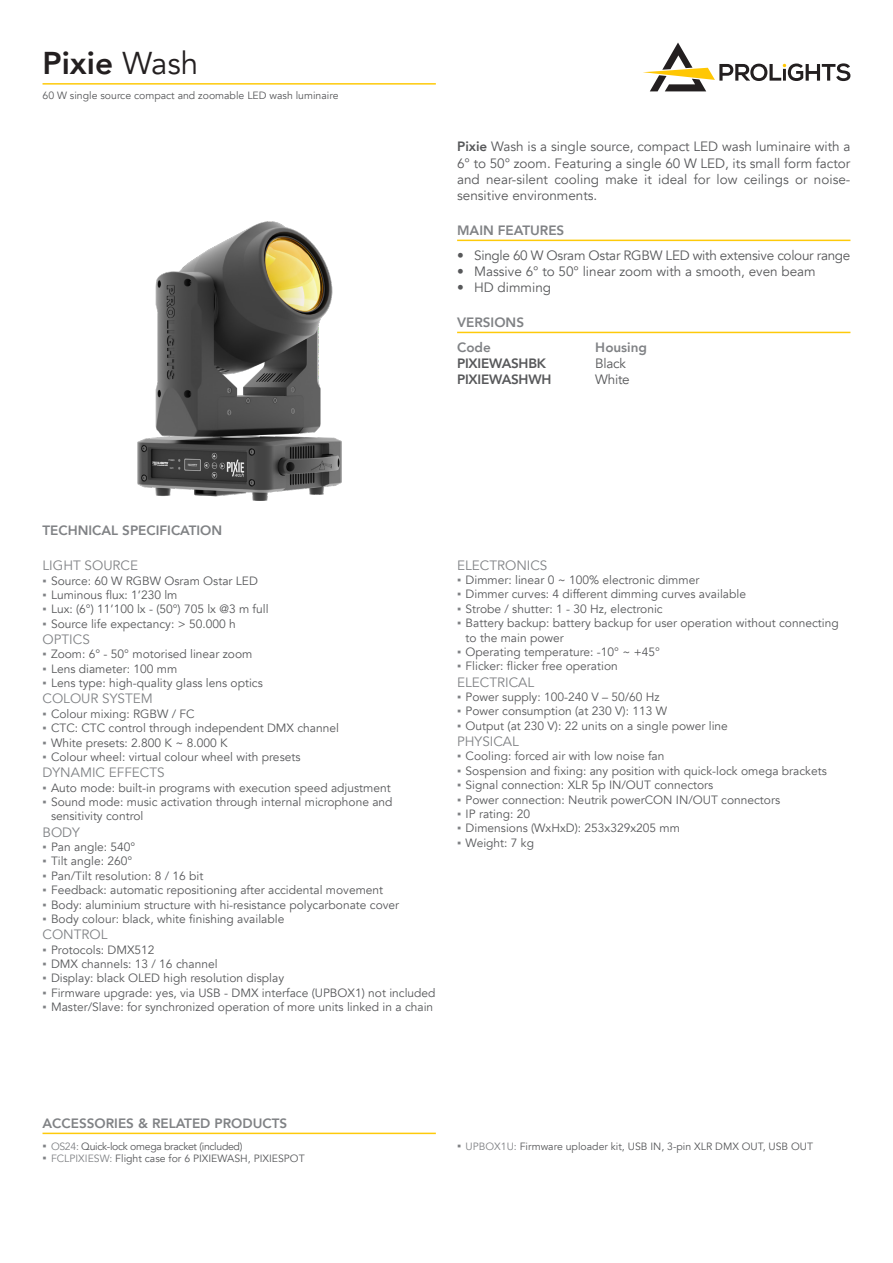
<style>
.page{position:relative;width:893px;height:1263px;background:#fff}
.page>*{position:absolute;margin:0;border:0;box-sizing:border-box;transform-origin:0 0}
.CODICE_PRODOTTO{font:800 31.5px "Avenir";color:#231f20}
.CONCEPT{font:13.5px/16.2px "Avenir";color:#57585a;text-align:justify}
.OVER_SEZIONI{font:13.5px "Avenir";color:#808285}
.t1{font:800 13.5px "Avenir";color:#808285}
.CONCEPT-2{font:13.5px "Avenir";letter-spacing:-.02em;color:#57585a}
.FEATURES{font:800 13.5px "Avenir";letter-spacing:-.02em;color:#57585a}
.FEATURES-2{font:13.5px "Avenir";letter-spacing:-.02em;color:#57585a}
.t2{font:12px/14.4px "Avenir";color:#57585a}
.t3{font:10.5px "Avenir";color:#57585a}
.t4{font:10.5px "Avenir";letter-spacing:-.03em;color:#57585a}
.s1{font-weight:400}
.s2{font-weight:800}
.s3{font-family:"Arial";color:#808285}
.s4{font-family:"Arial";font-size:12px;color:#808285}
.s5{color:#808285}
</style>
<div class="page">
<svg style="left:643px;top:43px;width:207px;height:48px"></svg>
<hr style="left:43px;top:1132px;width:393px;height:2px;background:#feca0a">
<hr style="left:43px;top:83px;width:393px;height:2px;background:#feca0a">
<img style="left:137px;top:221px;width:204px;height:280px">
<hr style="left:457px;top:240px;width:393px;height:1px;background:#feca0a">
<hr style="left:457px;top:332px;width:393px;height:1px;background:#feca0a">
<p class="CODICE_PRODOTTO" style="left:43px;top:39px;width:157px">Pixie <span class="s1">Wash</span></p>
<p class="t3" style="left:43px;top:89px;width:298px">60 W single source compact and zoomable LED wash luminaire</p>
<p class="CONCEPT" style="left:457px;top:139px;width:395px"><span class="s2">Pixie</span> Wash is a single source, compact LED wash luminaire with a 6° to 50° zoom. Featuring a single 60 W LED, its small form factor and near-silent cooling make it ideal for low ceilings or noise&shy;sensitive environments.</p>
<p class="t1" style="left:457px;top:220px;width:109px">MAIN FEATURES</p>
<p class="CONCEPT-2" style="left:457px;top:247px;width:395px">• Single 60 W Osram Ostar RGBW LED with extensive colour range</p>
<p class="CONCEPT" style="left:457px;top:264px;width:360px">• Massive 6° to 50° linear zoom with a smooth, even beam</p>
<p class="CONCEPT" style="left:457px;top:280px;width:95px">• HD dimming</p>
<p class="t1" style="left:457px;top:312px;width:69px">VERSIONS</p>
<p class="t1" style="left:457px;top:337px;width:35px">Code</p>
<p class="FEATURES" style="left:457px;top:353px;width:90px">PIXIEWASHBK</p>
<p class="FEATURES" style="left:457px;top:369px;width:96px">PIXIEWASHWH</p>
<p class="t1" style="left:595px;top:337px;width:53px">Housing</p>
<p class="FEATURES-2" style="left:595px;top:355px;width:32px">Black</p>
<p class="FEATURES-2" style="left:595px;top:372px;width:36px">White</p>
<p class="t1" style="left:43px;top:520px;width:181px">TECHNICAL SPECIFICATION</p>
<p class="OVER_SEZIONI" style="left:43px;top:557px;width:97px">LIGHT SOURCE</p>
<p class="t2" style="left:43px;top:573px;width:217px"><span class="s3">▪</span> Source: 60 W RGBW Osram Ostar LED</p>
<p class="t2" style="left:43px;top:588px;width:137px"><span class="s3">▪</span> Luminous flux: 1’230 lm</p>
<p class="t2" style="left:43px;top:602px;width:228px"><span class="s3">▪</span> Lux: (6°) 11’100 lx - (50°) 705 lx @3 m full</p>
<p class="t2" style="left:43px;top:617px;width:195px"><span class="s3">▪</span> Source life expectancy: &gt; 50.000 h</p>
<p class="OVER_SEZIONI" style="left:43px;top:631px;width:49px">OPTICS</p>
<p class="t2" style="left:43px;top:647px;width:211px"><span class="s3">▪</span> Zoom: 6° - 50° motorised linear zoom</p>
<p class="t2" style="left:43px;top:662px;width:136px"><span class="s3">▪</span> Lens diameter: 100 mm</p>
<p class="t2" style="left:43px;top:676px;width:222px"><span class="s3">▪</span> Lens type: high-quality glass lens optics</p>
<p class="OVER_SEZIONI" style="left:43px;top:691px;width:112px">COLOUR SYSTEM</p>
<p class="t2" style="left:43px;top:707px;width:154px"><span class="s3">▪</span> Colour mixing: RGBW / FC</p>
<p class="t2" style="left:43px;top:721px;width:298px"><span class="s3">▪</span> CTC: CTC control through independent DMX channel</p>
<p class="t2" style="left:43px;top:735px;width:187px"><span class="s3">▪</span> White presets: 2.800 K ~ 8.000 K</p>
<p class="t2" style="left:43px;top:750px;width:260px"><span class="s3">▪</span> Colour wheel: virtual colour wheel with presets</p>
<p class="OVER_SEZIONI" style="left:43px;top:764px;width:124px">DYNAMIC EFFECTS</p>
<p class="t2" style="left:43px;top:780px;width:350px"><span class="s3">▪</span> Auto mode: built-in programs with execution speed adjustment</p>
<p class="t2" style="left:51px;top:795px;width:343px;text-indent:-9px"><span class="s3">▪</span> Sound mode: music activation through internal microphone and sensitivity control</p>
<p class="OVER_SEZIONI" style="left:43px;top:824px;width:39px">BODY</p>
<p class="t2" style="left:43px;top:840px;width:94px"><span class="s3">▪</span> Pan angle: 540°</p>
<p class="t2" style="left:43px;top:854px;width:91px"><span class="s3">▪</span> Tilt angle: 260°</p>
<p class="t2" style="left:43px;top:869px;width:162px"><span class="s3">▪</span> Pan/Tilt resolution: 8 / 16 bit</p>
<p class="t2" style="left:43px;top:883px;width:342px"><span class="s3">▪</span> Feedback: automatic repositioning after accidental movement</p>
<p class="t2" style="left:43px;top:897px;width:358px"><span class="s3">▪</span> Body: aluminium structure with hi-resistance polycarbonate cover</p>
<p class="t2" style="left:43px;top:912px;width:243px"><span class="s3">▪</span> Body colour: black, white finishing available</p>
<p class="OVER_SEZIONI" style="left:43px;top:926px;width:67px">CONTROL</p>
<p class="t2" style="left:43px;top:942px;width:114px"><span class="s3">▪</span> Protocols: DMX512</p>
<p class="t2" style="left:43px;top:957px;width:177px"><span class="s3">▪</span> DMX channels: 13 / 16 channel</p>
<p class="t2" style="left:43px;top:971px;width:243px"><span class="s3">▪</span> Display: black OLED high resolution display</p>
<p class="t2" style="left:43px;top:986px;width:395px"><span class="s3">▪</span> Firmware upgrade: yes, via USB - DMX interface (UPBOX1) not included</p>
<p class="t2" style="left:43px;top:1000px;width:392px"><span class="s3">▪</span> Master/Slave: for synchronized operation of more units linked in a chain</p>
<p class="OVER_SEZIONI" style="left:457px;top:557px;width:92px">ELECTRONICS</p>
<p class="t2" style="left:457px;top:573px;width:244px"><span class="s3">▪</span> Dimmer: linear 0 ~ 100% electronic dimmer</p>
<p class="t2" style="left:457px;top:587px;width:290px"><span class="s3">▪</span> Dimmer curves: 4 different dimming curves available</p>
<p class="t2" style="left:457px;top:602px;width:207px"><span class="s3">▪</span> Strobe / shutter: 1 - 30 Hz, electronic</p>
<p class="t2" style="left:466px;top:616px;width:375px;text-indent:-9px"><span class="s3">▪</span> Battery backup: battery backup for user operation without connecting to the main power</p>
<p class="t2" style="left:457px;top:645px;width:204px"><span class="s3">▪</span> Operating temperature: -10° ~ +45°</p>
<p class="t2" style="left:457px;top:659px;width:162px"><span class="s3">▪</span> Flicker: flicker free operation</p>
<p class="OVER_SEZIONI" style="left:457px;top:674px;width:79px">ELECTRICAL</p>
<p class="t2" style="left:457px;top:690px;width:204px"><span class="s3">▪</span> Power supply: 100-240 V – 50/60 Hz</p>
<p class="t2" style="left:457px;top:704px;width:211px"><span class="s3">▪</span> Power consumption (at 230 V): 113 W</p>
<p class="t2" style="left:457px;top:719px;width:272px"><span class="s3">▪</span> Output (at 230 V): 22 units on a single power line</p>
<p class="OVER_SEZIONI" style="left:457px;top:733px;width:63px">PHYSICAL</p>
<p class="t2" style="left:457px;top:749px;width:209px"><span class="s3">▪</span> Cooling: forced air with low noise fan</p>
<p class="t2" style="left:457px;top:764px;width:371px"><span class="s3">▪</span> Sospension and fixing: any position with quick-lock omega brackets</p>
<p class="t2" style="left:457px;top:778px;width:258px"><span class="s3">▪</span> Signal connection: XLR 5p IN/OUT connectors</p>
<p class="t2" style="left:457px;top:792px;width:325px"><span class="s3">▪</span> Power connection: Neutrik powerCON IN/OUT connectors</p>
<p class="t2" style="left:457px;top:807px;width:74px"><span class="s3">▪</span> IP rating: 20</p>
<p class="t2" style="left:457px;top:821px;width:224px"><span class="s3">▪</span> Dimensions (WxHxD): 253x329x205 mm</p>
<p class="t2" style="left:457px;top:836px;width:78px"><span class="s3">▪</span> Weight: 7 kg</p>
<p class="t1" style="left:43px;top:1113px;width:246px">ACCESSORIES &amp; RELATED PRODUCTS</p>
<p class="t4" style="left:43px;top:1140px;width:201px"><span class="s4">▪</span> <span class="s5">OS24:</span> Quick-lock omega bracket (included)</p>
<p class="t3" style="left:43px;top:1152px;width:264px"><span class="s4">▪</span> <span class="s5">FCLPIXIESW:</span> Flight case for 6 PIXIEWASH, PIXIESPOT</p>
<p class="t3" style="left:457px;top:1140px;width:357px"><span class="s4">▪</span> <span class="s5">UPBOX1U:</span> Firmware uploader kit, USB IN, 3-pin XLR DMX OUT, USB OUT</p>
</div>
